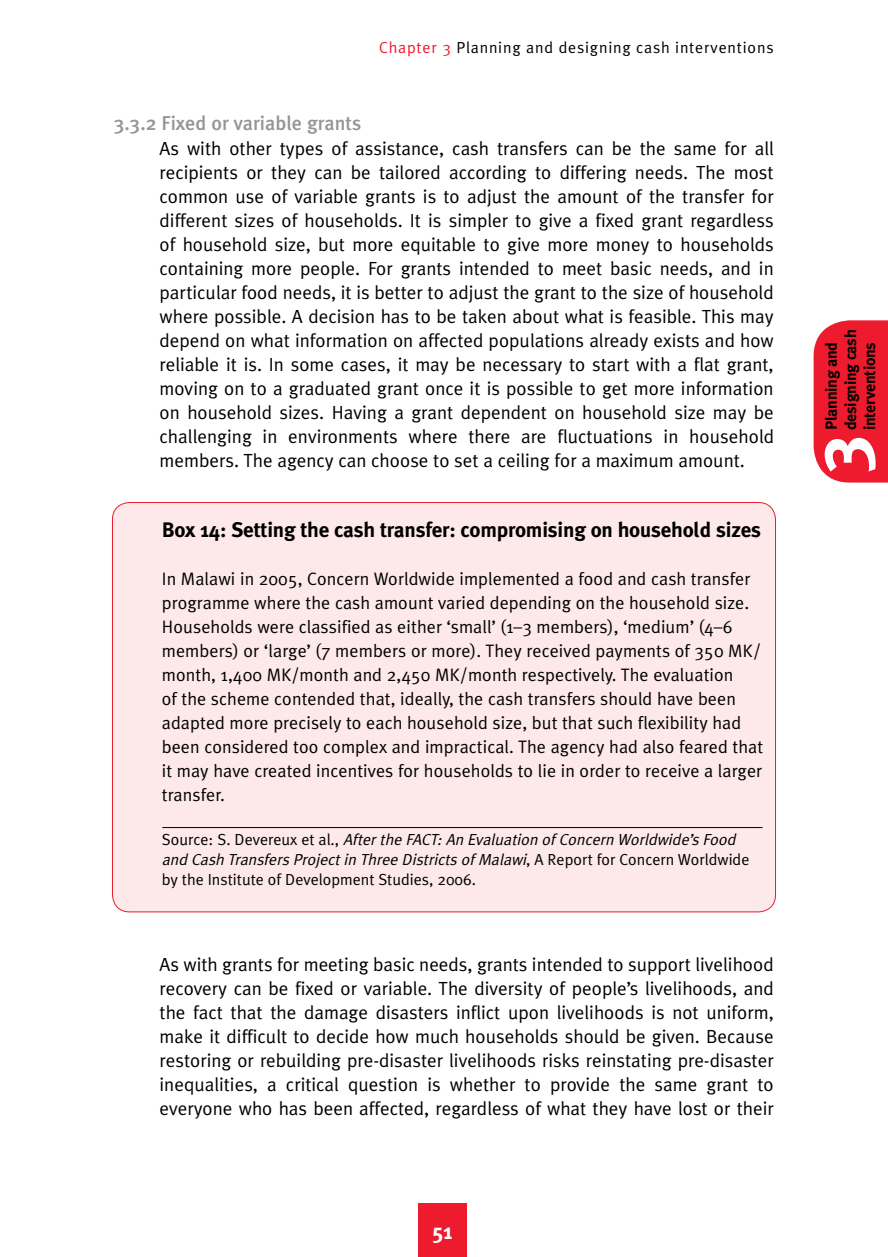
<style>
.page{position:relative;width:888px;height:1257px;background:#fff}
.page>*{position:absolute;margin:0;border:0;box-sizing:border-box;transform-origin:0 0}
.t1{font:700 72px "Meta Plus";color:#fff}
.t2{font:700 22px "Meta Plus";color:#fff}
.t3{font:700 21px "Meta Plus";letter-spacing:-.01em;color:#000}
.t4{font:500 20px "Meta Plus";color:#939598}
.t5{font:19px/24px "Meta Plus Normal";color:#000;text-align:justify}
.t6{font:18px/24px "Meta Plus Normal";letter-spacing:.005em;color:#000}
.t7{font:italic 16px/20px "Meta Plus Normal";color:#000}
.t8{font:16px "Meta Plus Normal";letter-spacing:.05em;color:#000}
.t9{font:700 16px/19.2px "Meta Plus";letter-spacing:-.015em;color:#000}
.s1{color:#ed1b2d}
.s2{font-style:normal}
</style>
<div class="page">
<div style="left:418px;top:1203px;width:49px;height:53px;background:#ed1b2d"></div>
<div style="left:112px;top:502px;width:663px;height:409px;background:#fde8ea;border-radius:17px"></div>
<hr style="left:162px;top:827px;width:600px;height:1px;background:#000">
<svg style="left:813px;top:320px;width:75px;height:162px;background:#ee2a3b"></svg>
<p class="t8" style="left:379px;top:38px;width:396px"><span class="s1">Chapter 3</span> Planning and designing cash interventions</p>
<p class="t4" style="left:114px;top:111px;width:249px">3.3.2 Fixed or variable grants</p>
<p class="t5" style="left:160px;top:136px;width:616px">As with other types of assistance, cash transfers can be the same for all recipients or they can be tailored according to differing needs. The most common use of variable grants is to adjust the amount of the transfer for different sizes of households. It is simpler to give a fixed grant regardless of household size, but more equitable to give more money to households containing more people. For grants intended to meet basic needs, and in particular food needs, it is better to adjust the grant to the size of household where possible. A decision has to be taken about what is feasible. This may depend on what information on affected populations already exists and how reliable it is. In some cases, it may be necessary to start with a flat grant, moving on to a graduated grant once it is possible to get more information on household sizes. Having a grant dependent on household size may be challenging in environments where there are fluctuations in household members. The agency can choose to set a ceiling for a maximum amount.</p>
<p class="t3" style="left:162px;top:517px;width:601px">Box 14: Setting the cash transfer: compromising on household sizes</p>
<p class="t6" style="left:162px;top:566px;width:603px">In Malawi in 2005, Concern Worldwide implemented a food and cash transfer programme where the cash amount varied depending on the household size.<br>Households were classified as either ‘small’ (1–3 members), ‘medium’ (4–6 members) or ‘large’ (7 members or more). They received payments of 350 MK/ month, 1,400 MK/month and 2,450 MK/month respectively. The evaluation<br>of the scheme contended that, ideally, the cash transfers should have been adapted more precisely to each household size, but that such flexibility had been considered too complex and impractical. The agency had also feared that it may have created incentives for households to lie in order to receive a larger transfer.</p>
<p class="t7" style="left:162px;top:829px;width:589px"><span class="s2">S o u r c e : S . D e v e r e u x e t a l . ,</span> Afterthe FACT:An Evaluation of Concern Worldwide’s Food and Cash Transfers Projectin Three Districts of Malawi<span class="s2">, A R e p o r t fo r C o n c e r n W o r l d w i d e by the Institute of Development Studies, 2006.</span></p>
<p class="t5" style="left:160px;top:952px;width:616px">As with grants for meeting basic needs, grants intended to support livelihood recovery can be fixed or variable. The diversity of people’s livelihoods, and the fact that the damage disasters inflict upon livelihoods is not uniform, make it difficult to decide how much households should be given. Because restoring or rebuilding pre-disaster livelihoods risks reinstating pre-disaster inequalities, a critical question is whether to provide the same grant to everyone who has been affected, regardless of what they have lost or their</p>
<p class="t2" style="left:432px;top:1218px;width:22px">51</p>
<p class="t9" style="left:821px;top:430px;width:102px;rotate:-90deg">Planning and designing cash interventions</p>
<h1 class="t1" style="left:795px;top:471px;width:35px;rotate:-90deg">3</h1>
</div>
